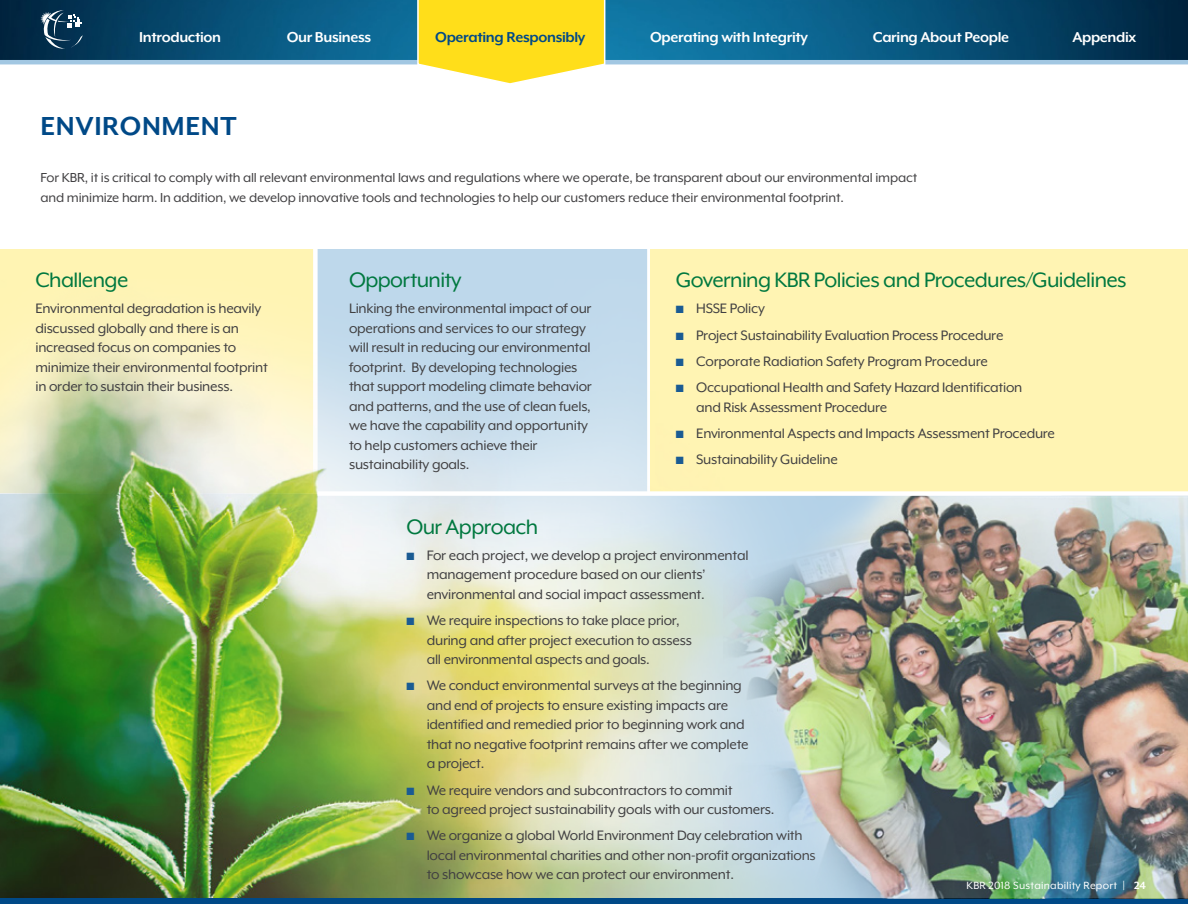
<style>
.page{position:relative;width:1188px;height:918px;background:#fff}
.page>*{position:absolute;margin:0;border:0;box-sizing:border-box;transform-origin:0 0}
.t1{font:700 30px "Mr Eaves XL Mod OT";letter-spacing:.02em;color:#004987}
.t2{font:24px "Mr Eaves XL Mod OT";letter-spacing:-.025em;color:#00783f}
.t3{font:700 16.5px "Mr Eaves XL Mod OT";letter-spacing:-.02em;color:#fff}
.t4{font:700 16.5px "Mr Eaves XL Mod OT";letter-spacing:-.02em;color:#004987}
.t5{font:15.75px/19.5px "Mr Eaves XL Mod OT";letter-spacing:-.015em;color:#414042}
.t6{font:15px/20.2px "Mr Eaves XL Mod OT";letter-spacing:-.01em;color:#414042}
.t7{font:12px "Mr Eaves XL Mod OT";letter-spacing:.02em;color:#fff}
.s1{color:#1a5b93}
.s2{font-weight:700}
</style>
<div class="page">
<img style="left:0;top:0;width:1188px;height:59px">
<hr style="left:0;top:60px;width:1188px;height:4px;background:#a2c7e2">
<div style="left:0;top:897px;width:1188px;height:7px;background:#004987"></div>
<svg style="left:414px;top:0;width:192px;height:84px;background:#fbe03c"></svg>
<svg style="left:40px;top:10px;width:43px;height:39px;background:#345871"></svg>
<div style="left:0;top:249px;width:315px;height:244px;background:#fff4b3"></div>
<div style="left:315px;top:249px;width:335px;height:244px;background:#bed8eb"></div>
<div style="left:313px;top:242px;width:5px;height:251px;background:#fff"></div>
<div style="left:647px;top:242px;width:5px;height:251px;background:#fff"></div>
<img style="left:0;top:279px;width:724px;height:618px">
<div style="left:650px;top:249px;width:538px;height:244px;background:#fff4b3"></div>
<img style="left:724px;top:496px;width:464px;height:403px">
<div style="left:318px;top:491px;width:870px;height:5px;background:#fff"></div>
<p class="t3" style="left:139px;top:29px;width:84px">Introduction</p>
<p class="t3" style="left:287px;top:29px;width:86px">Our Business</p>
<p class="t4" style="left:435px;top:29px;width:152px">Operating Responsibly</p>
<p class="t3" style="left:650px;top:29px;width:160px">Operating with Integrity</p>
<p class="t3" style="left:873px;top:29px;width:138px">Caring About People</p>
<p class="t3" style="left:1072px;top:29px;width:65px">Appendix</p>
<h1 class="t1" style="left:40px;top:111px;width:198px">ENVIRONMENT</h1>
<p class="t6" style="left:40px;top:167px;width:878px">For KBR, it is critical to comply with all relevant environmental laws and regulations where we operate, be transparent about our environmental impact and minimize harm. In addition, we develop innovative tools and technologies to help our customers reduce their environmental footprint.</p>
<h2 class="t2" style="left:35px;top:268px;width:94px">Challenge</h2>
<p class="t5" style="left:35px;top:299px;width:234px">Environmental degradation is heavily discussed globally and there is an increased focus on companies to minimize their environmental footprint in order to sustain their business.</p>
<h2 class="t2" style="left:349px;top:268px;width:114px">Opportunity</h2>
<p class="t5" style="left:349px;top:299px;width:244px">Linking the environmental impact of our operations and services to our strategy will result in reducing our environmental footprint. By developing technologies that support modeling climate behavior and patterns, and the use of clean fuels, we have the capability and opportunity to help customers achieve their sustainability goals.</p>
<h2 class="t2" style="left:676px;top:268px;width:452px">Governing KBR Policies and Procedures/Guidelines</h2>
<p class="t5" style="left:676px;top:299px;width:90px"><span class="s1">■</span> HSSE Policy</p>
<p class="t5" style="left:676px;top:325px;width:329px"><span class="s1">■</span> Project Sustainability Evaluation Process Procedure</p>
<p class="t5" style="left:676px;top:351px;width:314px"><span class="s1">■</span> Corporate Radiation Safety Program Procedure</p>
<p class="t5" style="left:696px;top:378px;width:328px;text-indent:-20px"><span class="s1">■</span> Occupational Health and Safety Hazard Identification and Risk Assessment Procedure</p>
<p class="t5" style="left:676px;top:423px;width:381px"><span class="s1">■</span> Environmental Aspects and Impacts Assessment Procedure</p>
<p class="t5" style="left:676px;top:450px;width:163px"><span class="s1">■</span> Sustainability Guideline</p>
<h2 class="t2" style="left:406px;top:514px;width:133px">Our Approach</h2>
<p class="t5" style="left:427px;top:545px;width:323px;text-indent:-20px"><span class="s1">■</span> For each project, we develop a project environmental management procedure based on our clients’ environmental and social impact assessment.</p>
<p class="t5" style="left:427px;top:611px;width:267px;text-indent:-20px"><span class="s1">■</span> We require inspections to take place prior, during and after project execution to assess all environmental aspects and goals.</p>
<p class="t5" style="left:427px;top:676px;width:324px;text-indent:-20px"><span class="s1">■</span> We conduct environmental surveys at the beginning and end of projects to ensure existing impacts are identified and remedied prior to beginning work and that no negative footprint remains after we complete a project.</p>
<p class="t5" style="left:427px;top:780px;width:349px;text-indent:-20px"><span class="s1">■</span> We require vendors and subcontractors to commit<br>to agreed project sustainability goals with our customers.</p>
<p class="t5" style="left:427px;top:826px;width:391px;text-indent:-20px"><span class="s1">■</span> We organize a global World Environment Day celebration with local environmental charities and other non-profit organizations to showcase how we can protect our environment.</p>
<p class="t7" style="left:967px;top:880px;width:181px">KBR 2018 Sustainability Report | <span class="s2">24</span></p>
</div>
